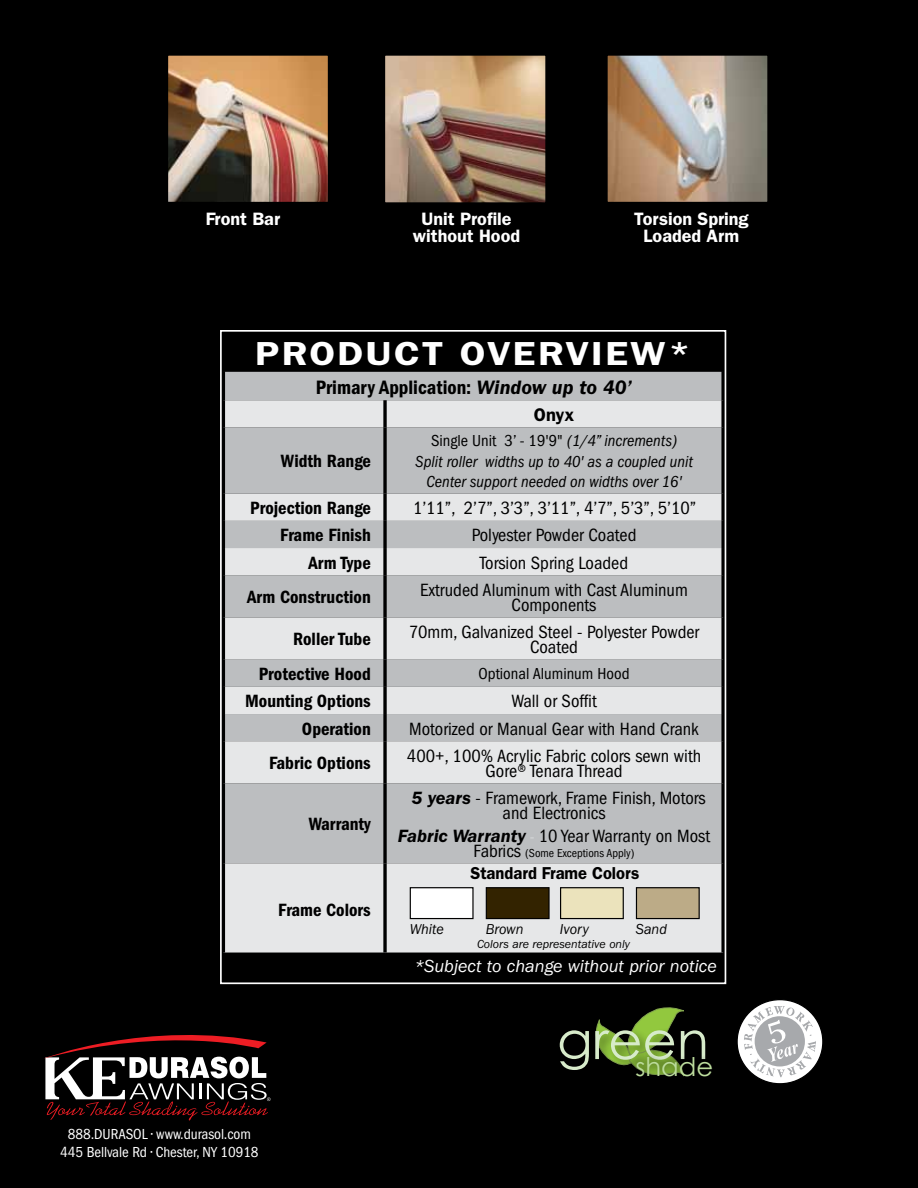
<style>
.page{position:relative;width:918px;height:1188px;background:#000}
.page>*{position:absolute;margin:0;border:0;box-sizing:border-box;transform-origin:0 0}
.t1{font:52.65px "Century Gothic";color:#d7ebca}
.t2{font:600 33.45px "Franklin Gothic LT";letter-spacing:.06em;color:#fff;scale:1.17 1}
.t3{font:25.8px "Century Gothic";color:#bcdc9d}
.t4{font:600 condensed 20.1px "Franklin Gothic LT";color:#000}
.t5{font:condensed 18.45px/15px "Franklin Gothic LT";color:#000;text-align:center}
.t6{font:600 condensed 18.45px "Franklin Gothic LT";color:#000}
.t7{font:600 18.45px "Franklin Gothic LT";color:#000}
.t8{font:600 18px/16.5px "Franklin Gothic LT";color:#fff;text-align:center}
.t9{font:italic 18px "Franklin Gothic LT";color:#fff}
.t10{font:600 17.4px "Franklin Gothic LT";color:#000;scale:.95 1}
.t11{font:italic condensed 16.5px/20.2px "Franklin Gothic LT";color:#000;text-align:center}
.t12{font:condensed 16.5px "Franklin Gothic LT";color:#000}
.t13{font:condensed 15px/18px "Franklin Gothic LT";letter-spacing:-.005em;color:#fff;text-align:center}
.t14{font:italic 14.85px "Franklin Gothic LT";color:#000;scale:.95 1}
.t15{font:condensed 12px "Franklin Gothic LT";color:#000}
.t16{font:italic 12px "Franklin Gothic LT";color:#000}
.s1{font-style:italic;font-stretch:normal}
.s2{font-style:normal}
.s3{font-weight:600;font-style:italic;font-stretch:normal}
.s4{font-weight:500;font-size:16.5px;color:#d1d3d4}
.s5{font-size:18.45px}
</style>
<div class="page">
<div style="left:225px;top:372px;width:496px;height:28px;background:#bcbec0"></div>
<svg style="left:225px;top:400px;width:496px;height:553px;background:#cfd1d2"></svg>
<svg style="left:721px;top:372px;width:1px;height:28px"></svg>
<svg style="left:383px;top:400px;width:4px;height:27px"></svg>
<svg style="left:721px;top:400px;width:2px;height:27px"></svg>
<svg style="left:383px;top:427px;width:4px;height:67px"></svg>
<svg style="left:721px;top:427px;width:2px;height:67px"></svg>
<svg style="left:383px;top:494px;width:4px;height:27px"></svg>
<svg style="left:721px;top:494px;width:2px;height:27px"></svg>
<svg style="left:383px;top:521px;width:4px;height:27px"></svg>
<svg style="left:721px;top:521px;width:1px;height:27px"></svg>
<svg style="left:383px;top:548px;width:4px;height:27px"></svg>
<svg style="left:721px;top:548px;width:1px;height:27px"></svg>
<svg style="left:383px;top:575px;width:4px;height:42px"></svg>
<svg style="left:721px;top:575px;width:2px;height:42px"></svg>
<svg style="left:383px;top:617px;width:4px;height:43px"></svg>
<svg style="left:721px;top:617px;width:2px;height:43px"></svg>
<svg style="left:383px;top:660px;width:4px;height:27px"></svg>
<svg style="left:721px;top:660px;width:2px;height:27px"></svg>
<svg style="left:383px;top:687px;width:4px;height:27px"></svg>
<svg style="left:721px;top:687px;width:1px;height:27px"></svg>
<svg style="left:383px;top:714px;width:4px;height:27px"></svg>
<svg style="left:721px;top:714px;width:1px;height:27px"></svg>
<svg style="left:383px;top:741px;width:4px;height:42px"></svg>
<svg style="left:721px;top:741px;width:2px;height:42px"></svg>
<svg style="left:383px;top:783px;width:4px;height:80px"></svg>
<svg style="left:721px;top:783px;width:2px;height:80px"></svg>
<svg style="left:383px;top:863px;width:4px;height:90px"></svg>
<svg style="left:721px;top:863px;width:2px;height:90px"></svg>
<div style="left:220px;top:330px;width:506px;height:654px;border:2px solid #fff"></div>
<img style="left:609px;top:57px;width:157px;height:144px">
<div style="left:606px;top:54px;width:163px;height:150px;border:2px solid #000"></div>
<img style="left:387px;top:57px;width:157px;height:144px">
<div style="left:384px;top:54px;width:163px;height:150px;border:2px solid #000"></div>
<img style="left:169px;top:57px;width:158px;height:144px">
<div style="left:166px;top:54px;width:164px;height:150px;border:2px solid #000"></div>
<svg style="left:737px;top:1000px;width:86px;height:84px"></svg>
<svg style="left:744px;top:1006px;width:72px;height:72px;background:#c7c8c9"></svg>
<svg style="left:596px;top:1007px;width:88px;height:20px"></svg>
<div style="left:556px;top:1027px;width:162px;height:56px;background:#000;opacity:.4"></div>
<div style="left:629px;top:1050px;width:89px;height:33px;background:#000;opacity:.75"></div>
<div style="left:410px;top:887px;width:64px;height:32px;background:#fff;border:1px solid #000"></div>
<div style="left:636px;top:887px;width:64px;height:32px;background:#bcab87;border:1px solid #000"></div>
<div style="left:486px;top:887px;width:64px;height:32px;background:#332300;border:1px solid #000"></div>
<div style="left:560px;top:887px;width:64px;height:32px;background:#ebe3bc;border:1px solid #000"></div>
<svg style="left:44px;top:1035px;width:227px;height:85px"></svg>
<p class="t8" style="left:413px;top:211px;width:109px">Unit Profile without Hood</p>
<p class="t8" style="left:206px;top:211px;width:76px">Front Bar</p>
<p class="t8" style="left:634px;top:211px;width:116px">Torsion Spring<br>Loaded Arm</p>
<h2 class="t2" style="left:255px;top:334px;width:374px">PRODUCT OVERVIEW*</h2>
<p class="t4" style="left:316px;top:375px;width:317px">Primary Application: <span class="s1">Window up to 40’</span></p>
<p class="t7" style="left:534px;top:404px;width:42px">Onyx</p>
<p class="t6" style="left:281px;top:451px;width:91px">Width Range</p>
<p class="t11" style="left:415px;top:431px;width:279px"><span class="s2">Single Unit 3’ - 19'9"</span> (1/4” increments)<br>Split roller widths up to 40' as a coupled unit<br>Center support needed on widths over 16'</p>
<p class="t6" style="left:250px;top:498px;width:122px">Projection Range</p>
<p class="t5" style="left:413px;top:501px;width:285px">1’11”, 2’7”, 3’3”, 3’11”, 4’7”, 5’3”, 5’10”</p>
<p class="t6" style="left:280px;top:525px;width:92px">Frame Finish</p>
<p class="t5" style="left:472px;top:528px;width:166px">Polyester Powder Coated</p>
<p class="t6" style="left:309px;top:552px;width:64px">Arm Type</p>
<p class="t5" style="left:480px;top:555px;width:150px">Torsion Spring Loaded</p>
<p class="t6" style="left:247px;top:587px;width:125px">Arm Construction</p>
<p class="t5" style="left:420px;top:582px;width:269px">Extruded Aluminum with Cast Aluminum<br>Components</p>
<p class="t6" style="left:293px;top:629px;width:79px">Roller Tube</p>
<p class="t5" style="left:409px;top:624px;width:292px">70mm, Galvanized Steel - Polyester Powder<br>Coated</p>
<p class="t6" style="left:259px;top:663px;width:113px">Protective Hood</p>
<p class="t12" style="left:479px;top:665px;width:153px">Optional Aluminum Hood</p>
<p class="t6" style="left:245px;top:691px;width:127px">Mounting Options</p>
<p class="t5" style="left:511px;top:694px;width:87px">Wall or Soffit</p>
<p class="t6" style="left:302px;top:718px;width:70px">Operation</p>
<p class="t5" style="left:409px;top:721px;width:291px">Motorized or Manual Gear with Hand Crank</p>
<p class="t6" style="left:269px;top:753px;width:103px">Fabric Options</p>
<p class="t5" style="left:407px;top:748px;width:296px">400+, 100% Acrylic Fabric colors sewn with<br>Gore® Tenara Thread</p>
<p class="t6" style="left:309px;top:814px;width:63px">Warranty</p>
<p class="t6" style="left:278px;top:899px;width:94px">Frame Colors</p>
<p class="t13" style="left:60px;top:1125px;width:200px">888.DURASOL • www.durasol.com<br>445 Bellvale Rd • Chester, NY 10918</p>
<p class="t5" style="left:412px;top:790px;width:296px"><span class="s3">5 years</span> - Framework, Frame Finish, Motors and Electronics</p>
<p class="t5" style="left:398px;top:828px;width:314px"><span class="s3">Fabric Warranty</span> <span class="s4">-</span> 10 Year Warranty on Most</p>
<p class="t15" style="left:474px;top:846px;width:162px"><span class="s5">Fabrics</span> (Some Exceptions Apply)</p>
<p class="t10" style="left:470px;top:863px;width:179px">Standard Frame Colors</p>
<p class="t14" style="left:410px;top:921px;width:38px">White</p>
<p class="t14" style="left:486px;top:921px;width:41px">Brown</p>
<p class="t14" style="left:560px;top:921px;width:32px">Ivory</p>
<p class="t14" style="left:636px;top:921px;width:34px">Sand</p>
<p class="t16" style="left:477px;top:938px;width:154px">Colors are representative only</p>
<p class="t9" style="left:415px;top:956px;width:303px">*Subject to change without prior notice</p>
<h1 class="t1" style="left:557px;top:1008px;width:153px">green</h1>
<h3 class="t3" style="left:635px;top:1051px;width:79px">shade</h3>
</div>
